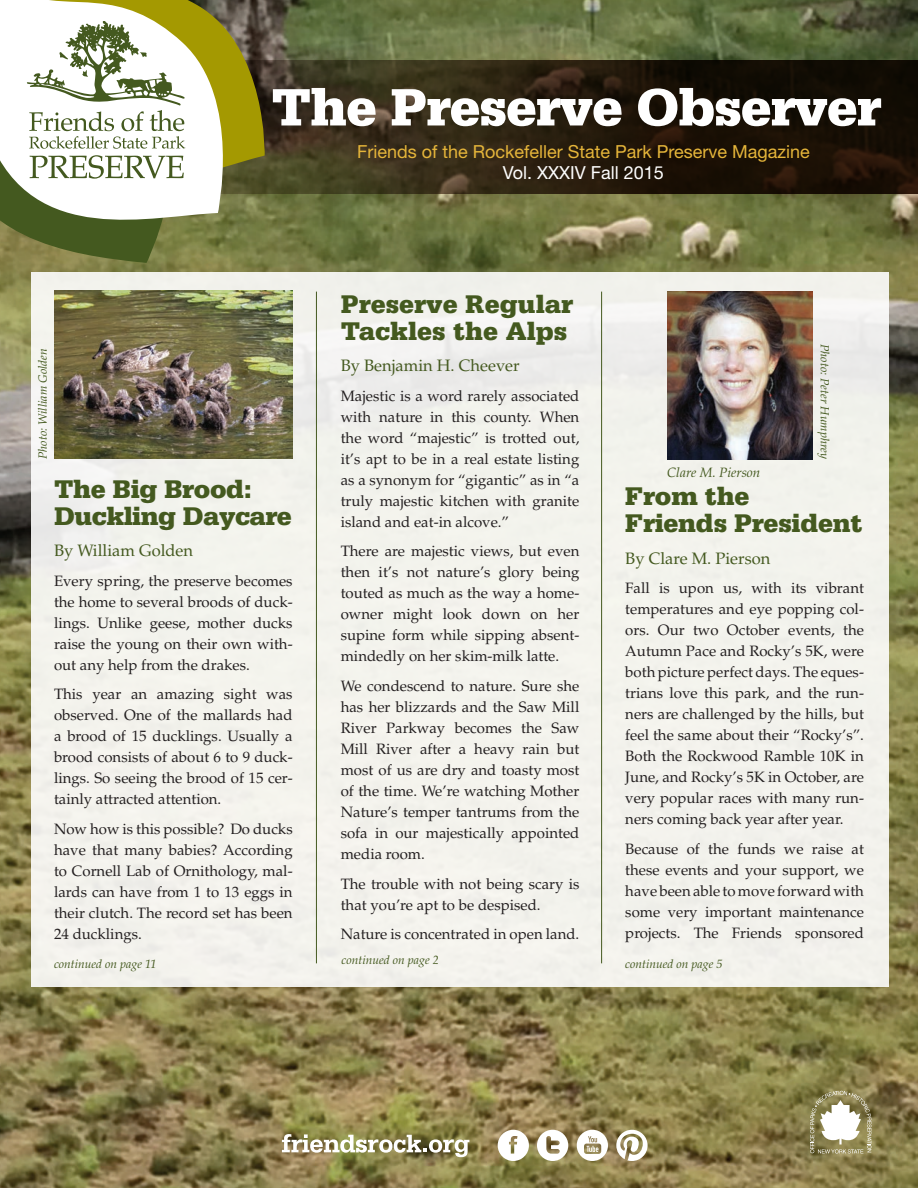
<style>
.page{position:relative;width:918px;height:1188px;background:#fff}
.page>*{position:absolute;margin:0;border:0;box-sizing:border-box;transform-origin:0 0}
.t1{font:900 55.5px "Serifa";letter-spacing:-.02em;color:#fff}
.t2{font:900 27px/27px "Serifa";letter-spacing:-.01em;color:#44591f}
.t3{font:18px "Helvetica Neue";color:#e5b53a}
.t4{font:18px "Helvetica Neue";color:#fff}
.Article_author{font:16.5px "Palatino";color:#44591f}
.Body_copy{font:15px/21px "Palatino";color:#231f20;text-align:justify}
.Image_captions{font:italic 13.5px "Palatino";color:#44591f}
.Photographer_referen{font:italic 12px "Palatino";color:#44591f}
</style>
<div class="page">
<img style="left:0;top:0;width:918px;height:1188px">
<svg style="left:268px;top:60px;width:650px;height:134px;background:#281f10"></svg>
<div style="left:31px;top:272px;width:858px;height:715px;background:#f3f3ed"></div>
<svg style="left:282px;top:1134px;width:187px;height:23px"></svg>
<svg style="left:498px;top:1130px;width:31px;height:31px"></svg>
<svg style="left:537px;top:1130px;width:31px;height:31px"></svg>
<svg style="left:577px;top:1130px;width:31px;height:31px"></svg>
<svg style="left:616px;top:1130px;width:32px;height:31px"></svg>
<svg style="left:810px;top:1091px;width:61px;height:63px"></svg>
<hr style="left:316px;top:292px;width:1px;height:671px;background:#44591f">
<hr style="left:601px;top:292px;width:1px;height:671px;background:#44591f">
<svg style="left:242px;top:0;width:26px;height:219px;background:#6a6327"></svg>
<svg style="left:0;top:249px;width:197px;height:14px;background:#777a40"></svg>
<svg style="left:0;top:0;width:242px;height:249px"></svg>
<svg style="left:30px;top:155px;width:154px;height:24px"></svg>
<svg style="left:27px;top:21px;width:158px;height:128px"></svg>
<img style="left:668px;top:292px;width:144px;height:167px">
<img style="left:54px;top:291px;width:239px;height:168px">
<h1 class="t1" style="left:271px;top:75px;width:612px">The Preserve Observer</h1>
<p class="t3" style="left:357px;top:141px;width:454px">Friends of the Rockefeller State Park Preserve Magazine</p>
<p class="t4" style="left:503px;top:162px;width:163px">Vol. XXXIV Fall 2015</p>
<p class="t2" style="left:341px;top:290px;width:234px">Preserve Regular<br>Tackles the Alps</p>
<p class="Article_author" style="left:341px;top:356px;width:181px">By Benjamin H. Cheever</p>
<p class="Body_copy" style="left:341px;top:386px;width:240px">Majestic is a word rarely associated with nature in this county. When the word “majestic” is trotted out, it’s apt to be in a real estate listing as a synonym for “gigantic” as in “a truly majestic kitchen with granite island and eat-in alcove.”</p>
<p class="Body_copy" style="left:341px;top:541px;width:240px">There are majestic views, but even then it’s not nature’s glory being touted as much as the way a home&shy;owner might look down on her supine form while sipping absent&shy;mindedly on her skim-milk latte.</p>
<p class="Body_copy" style="left:341px;top:676px;width:240px">We condescend to nature. Sure she has her blizzards and the Saw Mill River Parkway becomes the Saw Mill River after a heavy rain but most of us are dry and toasty most of the time. We’re watching Mother Nature’s temper tantrums from the sofa in our majestically appointed media room.</p>
<p class="Body_copy" style="left:341px;top:873px;width:240px">The trouble with not being scary is that you’re apt to be despised.</p>
<p class="Body_copy" style="left:341px;top:924px;width:240px">Nature is concentrated in open land.</p>
<p class="Photographer_referen" style="left:36px;top:459px;width:112px;rotate:-90deg">Photo: William Golden</p>
<p class="Photographer_referen" style="left:832px;top:344px;width:116px;rotate:90deg">Photo: Peter Humphrey</p>
<p class="Image_captions" style="left:667px;top:465px;width:95px">Clare M. Pierson</p>
<p class="t2" style="left:54px;top:475px;width:239px">The Big Brood:<br>Duckling Daycare</p>
<p class="Article_author" style="left:54px;top:541px;width:141px">By William Golden</p>
<p class="Body_copy" style="left:54px;top:570px;width:240px">Every spring, the preserve becomes the home to several broods of duck&shy;lings. Unlike geese, mother ducks raise the young on their own with&shy;out any help from the drakes.</p>
<p class="Body_copy" style="left:54px;top:684px;width:240px">This year an amazing sight was observed. One of the mallards had a brood of 15 ducklings. Usually a brood consists of about 6 to 9 duck&shy;lings. So seeing the brood of 15 cer&shy;tainly attracted attention.</p>
<p class="Body_copy" style="left:54px;top:819px;width:240px">Now how is this possible? Do ducks have that many babies? According to Cornell Lab of Ornithology, mal&shy;lards can have from 1 to 13 eggs in their clutch. The record set has been 24 ducklings.</p>
<p class="t2" style="left:625px;top:482px;width:239px">From the<br>Friends President</p>
<p class="Article_author" style="left:625px;top:548px;width:147px">By Clare M. Pierson</p>
<p class="Body_copy" style="left:625px;top:578px;width:240px">Fall is upon us, with its vibrant temperatures and eye popping col&shy;ors. Our two October events, the Autumn Pace and Rocky’s 5K, were both picture perfect days. The eques&shy;trians love this park, and the run&shy;ners are challenged by the hills, but feel the same about their “Rocky’s”.<br>Both the Rockwood Ramble 10K in June, and Rocky’s 5K in October, are very popular races with many run&shy;ners coming back year after year.</p>
<p class="Body_copy" style="left:625px;top:839px;width:240px">Because of the funds we raise at these events and your support, we have been able to move forward with some very important maintenance projects. The Friends sponsored</p>
<p class="Photographer_referen" style="left:342px;top:953px;width:99px">continued on page 2</p>
<p class="Photographer_referen" style="left:54px;top:957px;width:104px">continued on page 11</p>
<p class="Photographer_referen" style="left:625px;top:957px;width:99px">continued on page 5</p>
</div>
